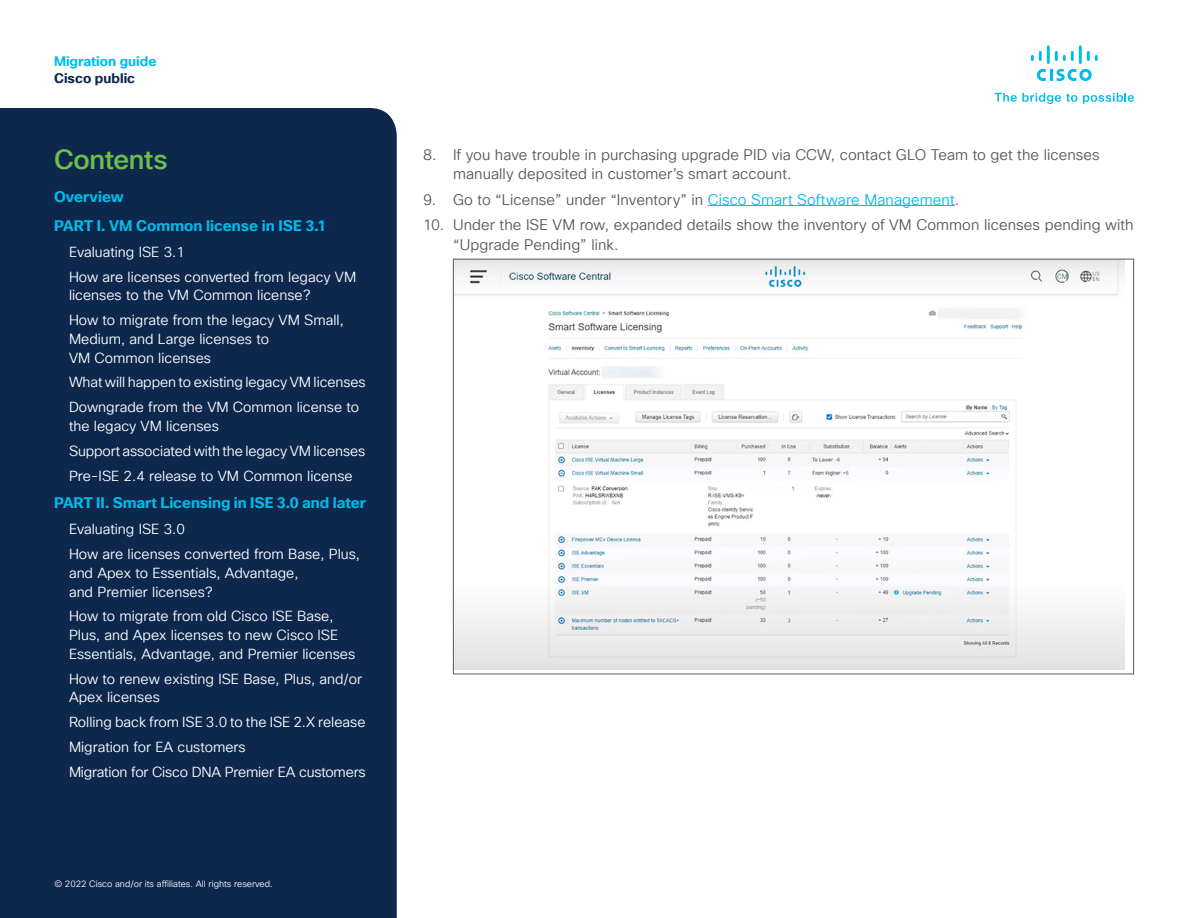
<style>
.page{position:relative;width:1188px;height:918px;background:#fff}
.page>*{position:absolute;margin:0;border:0;box-sizing:border-box;transform-origin:0 0}
.t1{font:500 27px "Cisco Sans TT";letter-spacing:-.015em;color:#6ebe4a}
.t2{font:15px/19.5px "Cisco Sans TT Light";letter-spacing:.005em;color:#57585a}
.t3{font:700 15px/28.5px "Cisco Sans TT";color:#00bceb}
.t4{font:14.25px/24.8px "Cisco Sans TT Light";color:#fff}
.t5{font:700 13.5px "Cisco Sans TT";color:#00bceb}
.t6{font:700 13.5px "Cisco Sans TT";color:#0d274d}
.t7{font:9px "Cisco Sans TT Light";color:#fff}
.s1{color:#00bceb}
</style>
<div class="page">
<div style="left:0;top:108px;width:397px;height:810px;background:#0d274d"></div>
<svg style="left:995px;top:93px;width:82px;height:11px"></svg>
<svg style="left:1083px;top:93px;width:51px;height:11px"></svg>
<svg style="left:1037px;top:69px;width:55px;height:12px"></svg>
<svg style="left:1031px;top:51px;width:11px;height:10px"></svg>
<hr style="left:1047px;top:45px;width:3px;height:19px;background:#00bdeb">
<svg style="left:1055px;top:51px;width:19px;height:10px"></svg>
<hr style="left:1079px;top:45px;width:3px;height:19px;background:#00bdeb">
<svg style="left:1087px;top:51px;width:11px;height:10px"></svg>
<hr style="left:708px;top:205px;width:247px;height:1px;background:#00bceb">
<img style="left:455px;top:261px;width:670px;height:409px">
<p class="t5" style="left:54px;top:53px;width:104px">Migration guide</p>
<p class="t6" style="left:54px;top:69px;width:83px">Cisco public</p>
<h1 class="t1" style="left:54px;top:142px;width:115px">Contents</h1>
<p class="t3" style="left:54px;top:183px;width:274px">Overview<br>PART I. VM Common license in ISE 3.1</p>
<p class="t4" style="left:69px;top:240px;width:289px">Evaluating ISE 3.1<br>How are licenses converted from legacy VM</p>
<p class="t4" style="left:69px;top:284px;width:276px">licenses to the VM Common license?<br>How to migrate from the legacy VM Small,</p>
<p class="t4" style="left:69px;top:330px;width:202px;line-height:18.8px">Medium, and Large licenses to<br>VM Common licenses</p>
<p class="t4" style="left:69px;top:371px;width:298px">What will happen to existing legacy VM licenses<br>Downgrade from the VM Common license to</p>
<p class="t4" style="left:69px;top:414px;width:298px;line-height:25.2px">the legacy VM licenses<br>Support associated with the legacy VM licenses<br>Pre-ISE 2.4 release to VM Common license</p>
<p class="t3" style="left:54px;top:489px;width:313px">PART II. Smart Licensing in ISE 3.0 and later</p>
<p class="t4" style="left:69px;top:518px;width:292px">Evaluating ISE 3.0<br>How are licenses converted from Base, Plus,</p>
<p class="t4" style="left:69px;top:564px;width:231px;line-height:18.8px">and Apex to Essentials, Advantage, and Premier licenses?</p>
<p class="t4" style="left:69px;top:608px;width:288px;line-height:18.8px">How to migrate from old Cisco ISE Base,<br>Plus, and Apex licenses to new Cisco ISE<br>Essentials, Advantage, and Premier licenses</p>
<p class="t4" style="left:69px;top:670px;width:295px;line-height:18.8px">How to renew existing ISE Base, Plus, and/or<br>Apex licenses</p>
<p class="t4" style="left:69px;top:710px;width:298px">Rolling back from ISE 3.0 to the ISE 2.X release<br>Migration for EA customers<br>Migration for Cisco DNA Premier EA customers</p>
<p class="t7" style="left:54px;top:878px;width:220px">© 2022 Cisco and/or its affiliates. All rights reserved.</p>
<p class="t2" style="left:453px;top:145px;width:648px;text-indent:-30px">8. If you have trouble in purchasing upgrade PID via CCW, contact GLO Team to get the licenses manually deposited in customer’s smart account.</p>
<p class="t2" style="left:423px;top:190px;width:538px">9. Go to “License” under “Inventory” in <span class="s1">Cisco Smart Software Management</span>.</p>
<p class="t2" style="left:453px;top:216px;width:682px;text-indent:-30px">10. Under the ISE VM row, expanded details show the inventory of VM Common licenses pending with “Upgrade Pending” link.</p>
</div>
